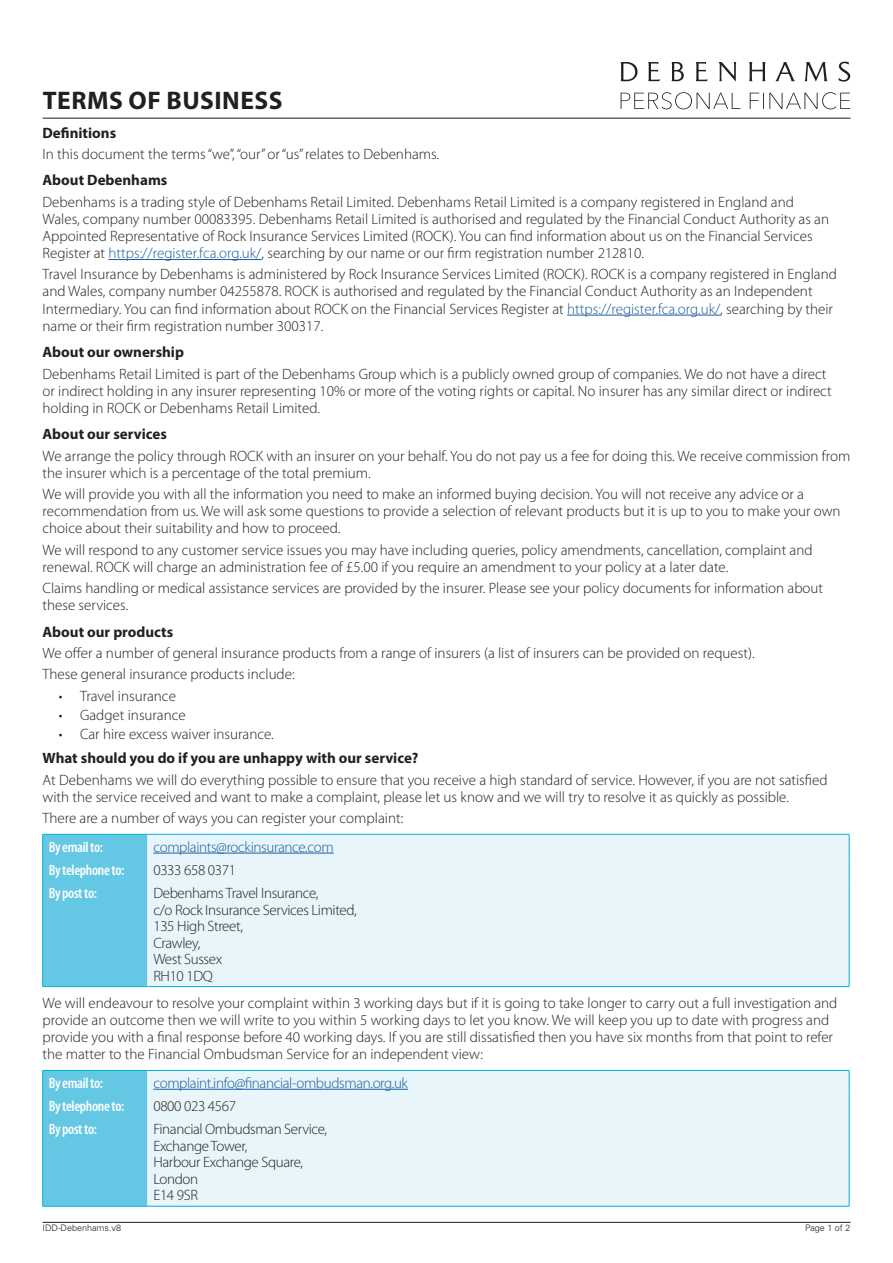
<style>
.page{position:relative;width:893px;height:1263px;background:#fff}
.page>*{position:absolute;margin:0;border:0;box-sizing:border-box;transform-origin:0 0}
.IDD_Title{font:700 25.5px "Myriad Pro";letter-spacing:.02em;color:#231f20}
.Body{font:300 15px/17.1px "Myriad Pro";color:#231f20}
.Table_Right_Column{font:300 15px/16.5px "Myriad Pro";letter-spacing:-.025em;color:#231f20}
.Heading{font:700 15px "Myriad Pro";color:#231f20}
.Table_Right_Column-2{font:300 15px "Myriad Pro";letter-spacing:-.025em;color:#175d9e}
.Table_Left_Column{font:600 condensed 15px "Myriad Pro";letter-spacing:-.025em;color:#fff}
.t1{font:300 9px "Univers LT Std";color:#231f20}
.s1{color:#175d9e}
</style>
<div class="page">
<hr style="left:43px;top:1222px;width:807px;height:1px;background:#231f20">
<hr style="left:108px;top:259px;width:154px;height:1px;background:#175d9e">
<hr style="left:567px;top:315px;width:153px;height:1px;background:#175d9e">
<div style="left:147px;top:835px;width:702px;height:151px;background:#e8f5fa"></div>
<hr style="left:147px;top:834px;width:702px;height:1px;background:#00b3d9">
<div style="left:42px;top:834px;width:105px;height:152px;background:#64c7e3"></div>
<svg style="left:849px;top:834px;width:1px;height:47px"></svg>
<hr style="left:42px;top:881px;width:1px;height:105px;background:#00b3d9">
<hr style="left:849px;top:881px;width:1px;height:105px;background:#00b3d9">
<hr style="left:43px;top:986px;width:104px;height:1px;background:#00b3d9">
<hr style="left:147px;top:986px;width:702px;height:1px;background:#00b3d9">
<hr style="left:153px;top:853px;width:181px;height:1px;background:#175d9e">
<div style="left:147px;top:1071px;width:702px;height:135px;background:#e8f5fa"></div>
<hr style="left:147px;top:1070px;width:702px;height:1px;background:#00b3d9">
<div style="left:42px;top:1070px;width:105px;height:136px;background:#64c7e3"></div>
<svg style="left:849px;top:1071px;width:1px;height:46px"></svg>
<hr style="left:42px;top:1117px;width:1px;height:89px;background:#00b3d9">
<hr style="left:849px;top:1117px;width:1px;height:89px;background:#00b3d9">
<hr style="left:43px;top:1206px;width:104px;height:1px;background:#00b3d9">
<hr style="left:147px;top:1206px;width:702px;height:1px;background:#00b3d9">
<hr style="left:153px;top:1089px;width:255px;height:1px;background:#175d9e">
<hr style="left:43px;top:118px;width:807px;height:1px;background:#231f20">
<svg style="left:621px;top:62px;width:16px;height:19px"></svg>
<svg style="left:648px;top:62px;width:12px;height:19px"></svg>
<svg style="left:671px;top:62px;width:13px;height:19px"></svg>
<svg style="left:696px;top:62px;width:12px;height:19px"></svg>
<svg style="left:718px;top:62px;width:18px;height:20px"></svg>
<svg style="left:749px;top:62px;width:16px;height:19px"></svg>
<svg style="left:775px;top:62px;width:20px;height:19px"></svg>
<svg style="left:805px;top:62px;width:22px;height:20px"></svg>
<svg style="left:839px;top:62px;width:11px;height:20px"></svg>
<svg style="left:621px;top:92px;width:229px;height:17px"></svg>
<p class="IDD_Title" style="left:43px;top:84px;width:241px">TERMS OF BUSINESS</p>
<p class="Heading" style="left:43px;top:123px;width:75px">Definitions</p>
<p class="Body" style="left:43px;top:146px;width:398px">In this document the terms “we”, “our” or “us” relates to Debenhams.</p>
<p class="Heading" style="left:43px;top:171px;width:126px">About Debenhams</p>
<p class="Body" style="left:43px;top:193px;width:788px">Debenhams is a trading style of Debenhams Retail Limited. Debenhams Retail Limited is a company registered in England and Wales, company number 00083395. Debenhams Retail Limited is authorised and regulated by the Financial Conduct Authority as an Appointed Representative of Rock Insurance Services Limited (ROCK). You can find information about us on the Financial Services Register at <span class="s1">https://register.fca.org.uk/</span>, searching by our name or our firm registration number 212810.</p>
<p class="Body" style="left:43px;top:266px;width:796px">Travel Insurance by Debenhams is administered by Rock Insurance Services Limited (ROCK). ROCK is a company registered in England and Wales, company number 04255878. ROCK is authorised and regulated by the Financial Conduct Authority as an Independent Intermediary. You can find information about ROCK on the Financial Services Register at <span class="s1">https://register.fca.org.uk/</span>, searching by their name or their firm registration number 300317.</p>
<p class="Heading" style="left:43px;top:342px;width:143px">About our ownership</p>
<p class="Body" style="left:43px;top:365px;width:791px">Debenhams Retail Limited is part of the Debenhams Group which is a publicly owned group of companies. We do not have a direct or indirect holding in any insurer representing 10% or more of the voting rights or capital. No insurer has any similar direct or indirect holding in ROCK or Debenhams Retail Limited.</p>
<p class="Heading" style="left:43px;top:424px;width:126px">About our services</p>
<p class="Body" style="left:43px;top:447px;width:809px">We arrange the policy through ROCK with an insurer on your behalf. You do not pay us a fee for doing this. We receive commission from the insurer which is a percentage of the total premium.</p>
<p class="Body" style="left:43px;top:486px;width:800px">We will provide you with all the information you need to make an informed buying decision. You will not receive any advice or a recommendation from us. We will ask some questions to provide a selection of relevant products but it is up to you to make your own choice about their suitability and how to proceed.</p>
<p class="Body" style="left:43px;top:541px;width:772px">We will respond to any customer service issues you may have including queries, policy amendments, cancellation, complaint and renewal. ROCK will charge an administration fee of £5.00 if you require an amendment to your policy at a later date.</p>
<p class="Body" style="left:43px;top:580px;width:782px">Claims handling or medical assistance services are provided by the insurer. Please see your policy documents for information about these services.</p>
<p class="Heading" style="left:43px;top:622px;width:132px">About our products</p>
<p class="Body" style="left:43px;top:645px;width:714px">We offer a number of general insurance products from a range of insurers (a list of insurers can be provided on request).</p>
<p class="Body" style="left:43px;top:666px;width:254px">These general insurance products include:</p>
<p class="Body" style="left:59px;top:687px;width:119px">• Travel insurance</p>
<p class="Body" style="left:59px;top:707px;width:129px">• Gadget insurance</p>
<p class="Body" style="left:59px;top:726px;width:217px">• Car hire excess waiver insurance.</p>
<p class="Heading" style="left:43px;top:749px;width:378px">What should you do if you are unhappy with our service?</p>
<p class="Body" style="left:43px;top:771px;width:786px">At Debenhams we will do everything possible to ensure that you receive a high standard of service. However, if you are not satisfied with the service received and want to make a complaint, please let us know and we will try to resolve it as quickly as possible.</p>
<p class="Body" style="left:43px;top:810px;width:362px">There are a number of ways you can register your complaint:</p>
<p class="Table_Left_Column" style="left:49px;top:838px;width:56px">By email to:</p>
<p class="Table_Right_Column-2" style="left:153px;top:838px;width:182px">complaints@rockinsurance.com</p>
<p class="Table_Left_Column" style="left:49px;top:862px;width:77px">By telephone to:</p>
<p class="Table_Right_Column" style="left:153px;top:862px;width:84px">0333 658 0371</p>
<p class="Table_Left_Column" style="left:49px;top:885px;width:50px">By post to:</p>
<p class="Table_Right_Column" style="left:153px;top:885px;width:205px">Debenhams Travel Insurance,<br>c/o Rock Insurance Services Limited,<br>135 High Street,<br>Crawley,<br>West Sussex<br>RH10 1DQ</p>
<p class="Body" style="left:43px;top:995px;width:796px">We will endeavour to resolve your complaint within 3 working days but if it is going to take longer to carry out a full investigation and provide an outcome then we will write to you within 5 working days to let you know. We will keep you up to date with progress and provide you with a final response before 40 working days. If you are still dissatisfied then you have six months from that point to refer the matter to the Financial Ombudsman Service for an independent view:</p>
<p class="Table_Left_Column" style="left:49px;top:1074px;width:56px">By email to:</p>
<p class="Table_Right_Column-2" style="left:153px;top:1074px;width:256px">complaint.info@financial-ombudsman.org.uk</p>
<p class="Table_Left_Column" style="left:49px;top:1098px;width:77px">By telephone to:</p>
<p class="Table_Right_Column" style="left:153px;top:1098px;width:84px">0800 023 4567</p>
<p class="Table_Left_Column" style="left:49px;top:1121px;width:50px">By post to:</p>
<p class="Table_Right_Column" style="left:153px;top:1121px;width:175px">Financial Ombudsman Service,<br>Exchange Tower,<br>Harbour Exchange Square,<br>London<br>E14 9SR</p>
<p class="t1" style="left:43px;top:1222px;width:80px">IDD-Debenhams.v8</p>
<p class="t1" style="left:805px;top:1222px;width:47px">Page 1 of 2</p>
</div>
